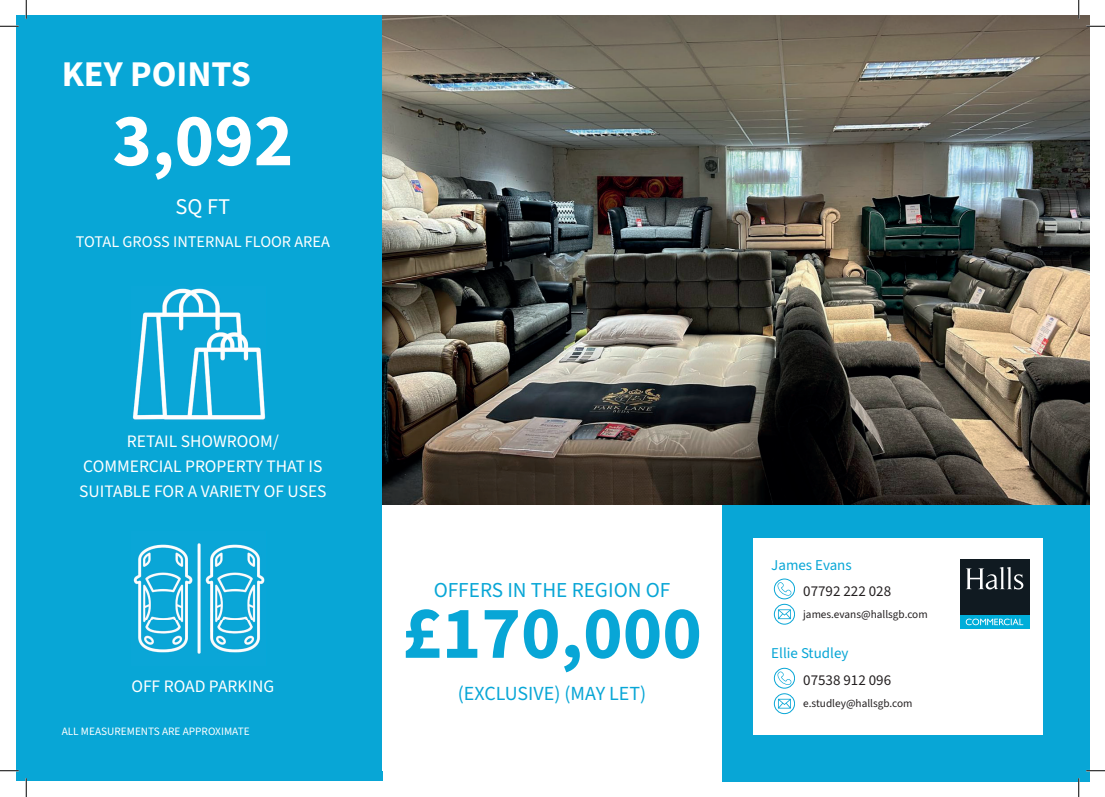
<style>
.page{position:relative;width:1105px;height:797px;background:#fff}
.page>*{position:absolute;margin:0;border:0;box-sizing:border-box;transform-origin:0 0}
.t1{font:700 75px "Source Sans 3";color:#08a6d6}
.t2{font:700 75px "Source Sans 3";color:#fff}
.t3{font:700 36.25px "Source Sans 3";color:#fff}
.t4{font:22.5px "Source Sans 3";color:#fff}
.t5{font:21.25px "Source Sans 3";color:#08a6d6}
.t6{font:20px "Source Sans 3";color:#08a6d6}
.t7{font:17.5px/25px "Source Sans 3";color:#fff;text-align:center}
.t8{font:16.25px "Source Sans 3";color:#fff}
.t9{font:15px "Source Sans 3";color:#08a6d6}
.t10{font:15px "Source Sans 3";color:#231f20}
.t11{font:11.25px "Source Sans 3";color:#231f20}
.t12{font:11.25px "Source Sans 3";color:#fff}
</style>
<div class="page">
<div style="left:16px;top:16px;width:366px;height:765px;background:#08a6d6"></div>
<div style="left:722px;top:505px;width:367px;height:276px;background:#08a6d6"></div>
<img style="left:382px;top:16px;width:707px;height:489px">
<div style="left:754px;top:538px;width:289px;height:197px;background:#fff"></div>
<div style="left:960px;top:560px;width:69px;height:55px;background:#101a21"></div>
<div style="left:960px;top:615px;width:69px;height:14px;background:#00add9"></div>
<svg style="left:966px;top:567px;width:57px;height:22px"></svg>
<svg style="left:966px;top:618px;width:57px;height:7px"></svg>
<svg style="left:778px;top:609px;width:13px;height:10px"></svg>
<div style="left:774px;top:604px;width:21px;height:20px;border:1px solid #08a6d6;border-radius:50%"></div>
<div style="left:774px;top:578px;width:21px;height:21px;border:1px solid #08a6d6;border-radius:50%"></div>
<svg style="left:777px;top:582px;width:15px;height:13px"></svg>
<img style="left:132px;top:288px;width:134px;height:132px">
<div style="left:774px;top:668px;width:21px;height:20px;border:1px solid #08a6d6;border-radius:50%"></div>
<svg style="left:777px;top:671px;width:15px;height:14px"></svg>
<svg style="left:778px;top:698px;width:13px;height:10px"></svg>
<div style="left:774px;top:693px;width:21px;height:21px;border:1px solid #08a6d6;border-radius:50%"></div>
<img style="left:133px;top:543px;width:132px;height:111px">
<svg style="left:0;top:25px;width:19px;height:2px"></svg>
<svg style="left:1086px;top:25px;width:19px;height:2px"></svg>
<svg style="left:0;top:770px;width:19px;height:1px"></svg>
<svg style="left:1086px;top:770px;width:19px;height:1px"></svg>
<svg style="left:25px;top:0;width:2px;height:19px"></svg>
<svg style="left:25px;top:778px;width:2px;height:19px"></svg>
<svg style="left:1078px;top:0;width:1px;height:19px"></svg>
<svg style="left:1078px;top:778px;width:1px;height:19px"></svg>
<h2 class="t3" style="left:62px;top:51px;width:191px">KEY POINTS</h2>
<h1 class="t2" style="left:112px;top:91px;width:182px">3,092</h1>
<p class="t4" style="left:176px;top:192px;width:56px">SQ FT</p>
<p class="t8" style="left:76px;top:231px;width:256px">TOTAL GROSS INTERNAL FLOOR AREA</p>
<p class="t7" style="left:79px;top:429px;width:249px">RETAIL SHOWROOM/<br>COMMERCIAL PROPERTY THAT IS<br>SUITABLE FOR A VARIETY OF USES</p>
<p class="t7" style="left:131px;top:673px;width:145px">OFF ROAD PARKING</p>
<p class="t12" style="left:62px;top:724px;width:189px">ALL MEASUREMENTS ARE APPROXIMATE</p>
<p class="t5" style="left:434px;top:576px;width:238px">OFFERS IN THE REGION OF</p>
<h1 class="t1" style="left:402px;top:583px;width:301px">£170,000</h1>
<p class="t6" style="left:458px;top:681px;width:190px">(EXCLUSIVE) (MAY LET)</p>
<p class="t9" style="left:771px;top:555px;width:82px">James Evans</p>
<p class="t10" style="left:803px;top:581px;width:90px">07792 222 028</p>
<p class="t11" style="left:803px;top:607px;width:126px">james.evans@hallsgb.com</p>
<p class="t9" style="left:771px;top:644px;width:79px">Ellie Studley</p>
<p class="t10" style="left:803px;top:670px;width:90px">07538 912 096</p>
<p class="t11" style="left:803px;top:696px;width:111px">e.studley@hallsgb.com</p>
</div>
